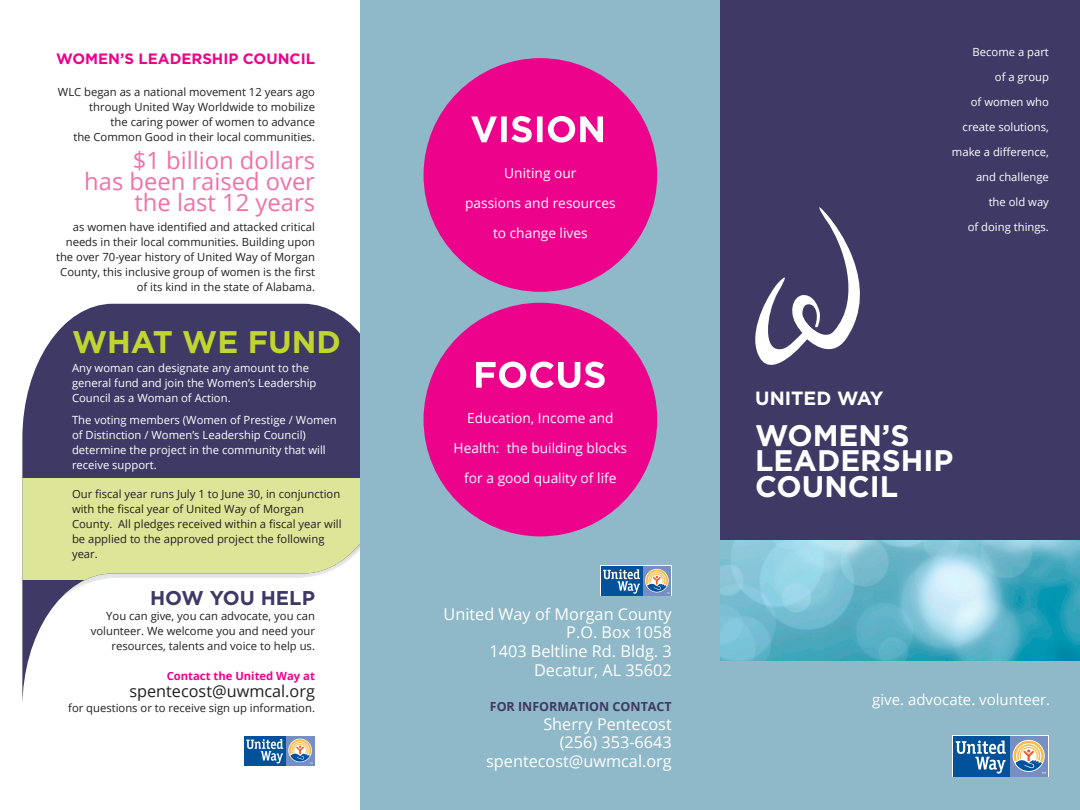
<style>
.page{position:relative;width:1080px;height:810px;background:#fff}
.page>*{position:absolute;margin:0;border:0;box-sizing:border-box;transform-origin:0 0}
.t1{font:700 31.25px "Gotham";color:#c1d52f}
.t2{font:700 29.75px "Gotham";color:#fff}
.t3{font:23.75px/21.2px "Open Sans";color:#f171ab;text-align:right}
.t4{font:700 20px "Gotham";color:#3f3965}
.t5{font:700 19.12px "Gotham";color:#fff}
.t6{font:16.25px "Open Sans";color:#fff}
.t7{font:16.25px "Open Sans";color:#231f20}
.t8{font:700 15px "Gotham";color:#ed028c}
.t9{font:15px "Open Sans";color:#fff}
.t10{font:13.75px "Open Sans";color:#fff}
.t11{font:700 12.5px "Open Sans";color:#3f3965}
.t12{font:11.25px/15px "Open Sans";color:#231f20;text-align:right}
.t13{font:11.25px/15px "Open Sans";color:#fff}
.t14{font:700 11.25px "Open Sans";color:#ed028c}
</style>
<div class="page">
<svg style="left:22px;top:304px;width:338px;height:400px;fill:#3f3965"></svg>
<div style="left:22px;top:478px;width:372px;height:102px;background:#dde698"></div>
<svg style="left:244px;top:736px;width:71px;height:30px"></svg>
<div style="left:286px;top:736px;width:28px;height:29px;background:#768ec1"></div>
<div style="left:244px;top:736px;width:42px;height:29px;background:#01529b"></div>
<svg style="left:289px;top:739px;width:24px;height:25px"></svg>
<svg style="left:246px;top:739px;width:37px;height:25px"></svg>
<div style="left:360px;top:0;width:720px;height:810px;background:#8fb8c8"></div>
<div style="left:720px;top:0;width:360px;height:651px;background:#3f3965"></div>
<img style="left:720px;top:540px;width:360px;height:120px">
<div style="left:424px;top:58px;width:233px;height:234px;background:#ed028c;border-radius:50%"></div>
<div style="left:600px;top:565px;width:72px;height:31px;background:#fff"></div>
<div style="left:643px;top:566px;width:28px;height:30px;background:#768ec1"></div>
<svg style="left:645px;top:569px;width:24px;height:23px"></svg>
<div style="left:601px;top:566px;width:42px;height:30px;background:#01529b"></div>
<svg style="left:646px;top:570px;width:23px;height:24px"></svg>
<svg style="left:603px;top:569px;width:37px;height:25px"></svg>
<svg style="left:471px;top:116px;width:132px;height:27px"></svg>
<svg style="left:755px;top:207px;width:105px;height:158px"></svg>
<svg style="left:952px;top:735px;width:97px;height:42px"></svg>
<div style="left:1009px;top:736px;width:39px;height:40px;background:#768ec1"></div>
<svg style="left:1013px;top:740px;width:32px;height:32px"></svg>
<div style="left:953px;top:736px;width:56px;height:40px;background:#01529b"></div>
<svg style="left:1014px;top:741px;width:32px;height:33px"></svg>
<svg style="left:956px;top:741px;width:50px;height:33px"></svg>
<div style="left:424px;top:303px;width:233px;height:233px;background:#ed028c;border-radius:50%"></div>
<svg style="left:476px;top:362px;width:129px;height:26px"></svg>
<p class="t8" style="left:56px;top:50px;width:260px">WOMEN’S LEADERSHIP COUNCIL</p>
<p class="t12" style="left:58px;top:84px;width:259px">WLC began as a national movement 12 years ago through United Way Worldwide to mobilize<br>the caring power of women to advance<br>the Common Good in their local communities.</p>
<p class="t3" style="left:133px;top:149px;width:184px">$1 billion dollars</p>
<p class="t3" style="left:84px;top:170px;width:232px">has been raised over the last 12 years</p>
<p class="t12" style="left:56px;top:219px;width:260px">as women have identified and attacked critical needs in their local communities. Building upon the over 70-year history of United Way of Morgan County, this inclusive group of women is the first of its kind in the state of Alabama.</p>
<p class="t1" style="left:72px;top:324px;width:270px">WHAT WE FUND</p>
<p class="t13" style="left:72px;top:360px;width:246px">Any woman can designate any amount to the general fund and join the Women’s Leadership<br>Council as a Woman of Action.</p>
<p class="t13" style="left:72px;top:413px;width:266px">The voting members (Women of Prestige / Women of Distinction / Women’s Leadership Council) determine the project in the community that will receive support.</p>
<p class="t12" style="left:72px;top:486px;width:271px;text-align:left">Our fiscal year runs July 1 to June 30, in conjunction with the fiscal year of United Way of Morgan County. All pledges received within a fiscal year will be applied to the approved project the following year.</p>
<p class="t4" style="left:150px;top:586px;width:166px">HOW YOU HELP</p>
<p class="t12" style="left:91px;top:608px;width:226px">You can give, you can advocate, you can volunteer. We welcome you and need your resources, talents and voice to help us.</p>
<p class="t14" style="left:167px;top:667px;width:150px">Contact the United Way at</p>
<p class="t7" style="left:129px;top:680px;width:187px">spentecost@uwmcal.org</p>
<p class="t12" style="left:68px;top:700px;width:248px">for questions or to receive sign up information.</p>
<p class="t10" style="left:504px;top:163px;width:74px">Uniting our</p>
<p class="t10" style="left:465px;top:193px;width:152px">passions and resources</p>
<p class="t10" style="left:493px;top:223px;width:96px">to change lives</p>
<p class="t10" style="left:467px;top:409px;width:148px">Education, Income and</p>
<p class="t10" style="left:454px;top:439px;width:175px">Health: the building blocks</p>
<p class="t10" style="left:464px;top:469px;width:154px">for a good quality of life</p>
<p class="t6" style="left:444px;top:603px;width:230px">United Way of Morgan County</p>
<p class="t6" style="left:566px;top:621px;width:107px">P.O. Box 1058</p>
<p class="t6" style="left:489px;top:640px;width:184px">1403 Beltline Rd. Bldg. 3</p>
<p class="t6" style="left:534px;top:659px;width:139px">Decatur, AL 35602</p>
<p class="t11" style="left:490px;top:698px;width:183px">FOR INFORMATION CONTACT</p>
<p class="t6" style="left:543px;top:713px;width:130px">Sherry Pentecost</p>
<p class="t6" style="left:560px;top:731px;width:114px">(256) 353-6643</p>
<p class="t6" style="left:486px;top:750px;width:187px">spentecost@uwmcal.org</p>
<p class="t13" style="left:973px;top:44px;width:78px">Become a part</p>
<p class="t13" style="left:995px;top:69px;width:56px">of a group</p>
<p class="t13" style="left:971px;top:94px;width:80px">of women who</p>
<p class="t13" style="left:963px;top:119px;width:88px">create solutions,</p>
<p class="t13" style="left:952px;top:144px;width:98px">make a difference,</p>
<p class="t13" style="left:976px;top:169px;width:74px">and challenge</p>
<p class="t13" style="left:989px;top:194px;width:62px">the old way</p>
<p class="t13" style="left:968px;top:219px;width:83px">of doing things.</p>
<p class="t5" style="left:755px;top:388px;width:130px">UNITED WAY</p>
<p class="t2" style="left:755px;top:418px;width:156px">WOMEN’S</p>
<p class="t2" style="left:755px;top:443px;width:200px">LEADERSHIP</p>
<p class="t2" style="left:755px;top:469px;width:145px">COUNCIL</p>
<p class="t9" style="left:872px;top:689px;width:180px">give. advocate. volunteer.</p>
</div>
